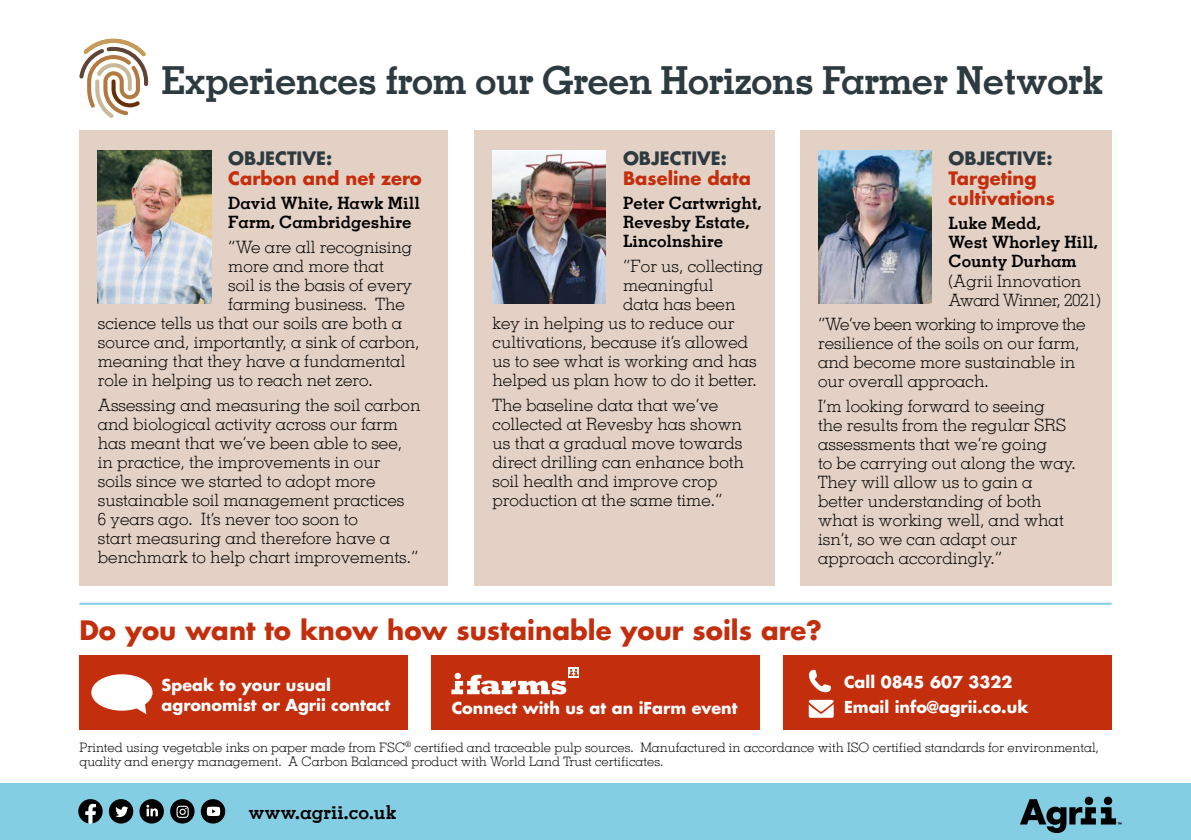
<style>
.page{position:relative;width:1191px;height:840px;background:#fff}
.page>*{position:absolute;margin:0;border:0;box-sizing:border-box;transform-origin:0 0}
.t1{font:700 38.6px "Memphis LT";letter-spacing:-.02em;color:#2d3a3f}
.t2{font:700 26px "Futura";color:#c32e0d}
.t3{font:700 19.2px "Memphis LT";color:#000}
.t4{font:700 18px/20px "Futura";color:#c32e0d}
.t5{font:700 18px "Futura";color:#2d3a3f}
.t6{font:300 17px/19px "Memphis LT";color:#000}
.t7{font:700 17px/19px "Memphis LT";color:#000}
.t8{font:700 16px/20px "Futura";color:#fff}
.t9{font:300 13px/14px "Memphis LT";color:#000}
</style>
<div class="page">
<div style="left:0;top:782px;width:1191px;height:57px;background:#83cee3"></div>
<svg style="left:79px;top:39px;width:69px;height:79px"></svg>
<svg style="left:1020px;top:798px;width:101px;height:34px"></svg>
<hr style="left:79px;top:602px;width:1032px;height:2px;background:#83cee3">
<div style="left:79px;top:655px;width:329px;height:75px;background:#c32e0d"></div>
<div style="left:431px;top:655px;width:329px;height:75px;background:#c32e0d"></div>
<div style="left:782px;top:655px;width:329px;height:75px;background:#c32e0d"></div>
<div style="left:91px;top:674px;width:62px;height:36px;background:#fff;border-radius:50%"></div>
<svg style="left:133px;top:704px;width:13px;height:9px"></svg>
<div style="left:568px;top:666px;width:11px;height:11px;background:#fff"></div>
<svg style="left:451px;top:668px;width:127px;height:26px"></svg>
<div style="left:454px;top:672px;width:7px;height:7px;background:#fff;border-radius:50%"></div>
<svg style="left:808px;top:699px;width:25px;height:18px"></svg>
<svg style="left:808px;top:669px;width:23px;height:23px"></svg>
<div style="left:79px;top:130px;width:369px;height:455px;background:#e4d1c5"></div>
<div style="left:474px;top:130px;width:300px;height:455px;background:#e4d1c5"></div>
<img style="left:492px;top:150px;width:114px;height:153px">
<div style="left:799px;top:130px;width:312px;height:455px;background:#e4d1c5"></div>
<img style="left:818px;top:150px;width:113px;height:153px">
<img style="left:98px;top:150px;width:113px;height:153px">
<div style="left:109px;top:798px;width:24px;height:25px;background:#000;border-radius:50%"></div>
<svg style="left:139px;top:798px;width:25px;height:25px"></svg>
<div style="left:170px;top:798px;width:24px;height:25px;background:#000;border-radius:50%"></div>
<svg style="left:201px;top:798px;width:24px;height:25px"></svg>
<svg style="left:78px;top:799px;width:25px;height:24px"></svg>
<svg style="left:115px;top:806px;width:13px;height:10px"></svg>
<svg style="left:146px;top:804px;width:12px;height:11px"></svg>
<svg style="left:176px;top:805px;width:13px;height:12px"></svg>
<svg style="left:207px;top:806px;width:13px;height:9px"></svg>
<h1 class="t1" style="left:162px;top:56px;width:943px">Experiences from our Green Horizons Farmer Network</h1>
<p class="t5" style="left:228px;top:145px;width:105px">OBJECTIVE:</p>
<p class="t4" style="left:228px;top:167px;width:195px">Carbon and net zero</p>
<p class="t7" style="left:228px;top:193px;width:193px">David White, Hawk Mill<br>Farm, Cambridgeshire</p>
<p class="t6" style="left:228px;top:237px;width:186px">“We are all recognising</p>
<p class="t6" style="left:228px;top:256px;width:157px">more and more that</p>
<p class="t6" style="left:228px;top:275px;width:185px">soil is the basis of every</p>
<p class="t6" style="left:228px;top:294px;width:178px">farming business. The</p>
<p class="t6" style="left:98px;top:313px;width:306px">science tells us that our soils are both a</p>
<p class="t6" style="left:98px;top:332px;width:323px">source and, importantly, a sink of carbon,</p>
<p class="t6" style="left:98px;top:351px;width:309px">meaning that they have a fundamental</p>
<p class="t6" style="left:98px;top:370px;width:276px">role in helping us to reach net zero.</p>
<p class="t6" style="left:98px;top:395px;width:324px">Assessing and measuring the soil carbon and biological activity across our farm has meant that we’ve been able to see, in practice, the improvements in our<br>soils since we started to adopt more sustainable soil management practices<br>6 years ago. It’s never too soon to<br>start measuring and therefore have a benchmark to help chart improvements.”</p>
<p class="t5" style="left:623px;top:145px;width:105px">OBJECTIVE:</p>
<p class="t4" style="left:623px;top:167px;width:129px">Baseline data</p>
<p class="t7" style="left:623px;top:193px;width:140px">Peter Cartwright,<br>Revesby Estate,<br>Lincolnshire</p>
<p class="t6" style="left:623px;top:256px;width:142px">“For us, collecting</p>
<p class="t6" style="left:623px;top:275px;width:92px">meaningful</p>
<p class="t6" style="left:623px;top:294px;width:114px">data has been</p>
<p class="t6" style="left:492px;top:313px;width:243px">key in helping us to reduce our</p>
<p class="t6" style="left:492px;top:332px;width:257px">cultivations, because it’s allowed</p>
<p class="t6" style="left:492px;top:351px;width:265px">us to see what is working and has</p>
<p class="t6" style="left:492px;top:370px;width:266px">helped us plan how to do it better.</p>
<p class="t6" style="left:492px;top:395px;width:253px">The baseline data that we’ve collected at Revesby has shown us that a gradual move towards direct drilling can enhance both soil health and improve crop production at the same time.”</p>
<p class="t5" style="left:948px;top:145px;width:105px">OBJECTIVE:</p>
<p class="t4" style="left:948px;top:167px;width:108px">Targeting cultivations</p>
<p class="t7" style="left:948px;top:213px;width:151px">Luke Medd,<br>West Whorley Hill,<br>County Durham</p>
<p class="t6" style="left:948px;top:271px;width:154px">(Agrii Innovation<br>Award Winner, 2021)</p>
<p class="t6" style="left:818px;top:314px;width:269px">“We’ve been working to improve the resilience of the soils on our farm, and become more sustainable in our overall approach.</p>
<p class="t6" style="left:818px;top:396px;width:259px">I’m looking forward to seeing<br>the results from the regular SRS assessments that we’re going<br>to be carrying out along the way.<br>They will allow us to gain a better understanding of both what is working well, and what isn’t, so we can adapt our approach accordingly.”</p>
<h2 class="t2" style="left:79px;top:611px;width:744px">Do you want to know how sustainable your soils are?</h2>
<p class="t8" style="left:162px;top:673px;width:230px">Speak to your usual agronomist or Agrii contact</p>
<p class="t8" style="left:452px;top:696px;width:287px">Connect with us at an iFarm event</p>
<p class="t8" style="left:844px;top:668px;width:186px;line-height:25.6px">Call 0845 607 3322<br>Email info@agrii.co.uk</p>
<p class="t9" style="left:79px;top:739px;width:1021px">Printed using vegetable inks on paper made from FSC<sup>®</sup> certified and traceable pulp sources. Manufactured in accordance with ISO certified standards for environmental, quality and energy management. A Carbon Balanced product with World Land Trust certificates.</p>
<p class="t3" style="left:248px;top:800px;width:150px">www.agrii.co.uk</p>
</div>
